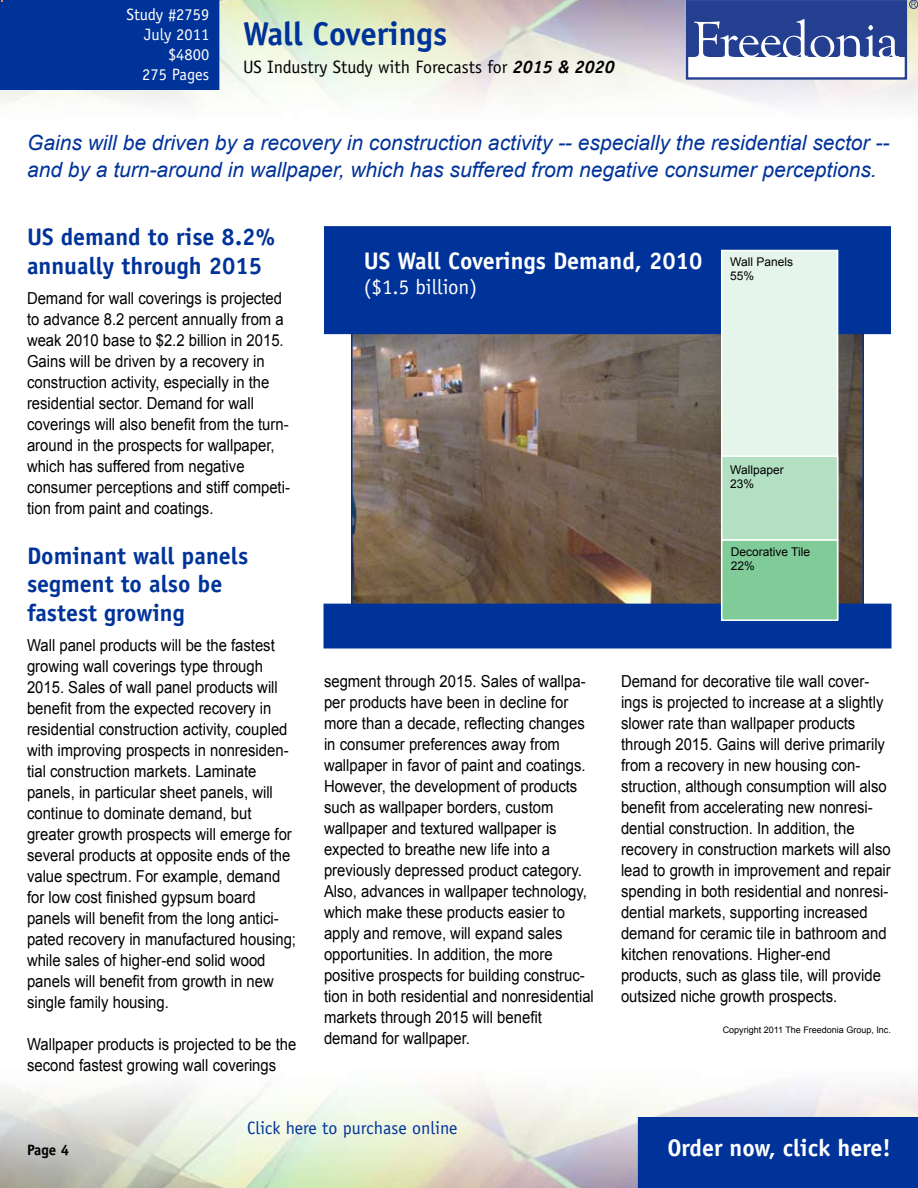
<style>
.page{position:relative;width:918px;height:1188px;background:#fff}
.page>*{position:absolute;margin:0;border:0;box-sizing:border-box;transform-origin:0 0}
.t1{font:700 33px "Officina Sans";color:#039}
.t2{font:700 24px/28.8px "Officina Sans";color:#039}
.t3{font:700 24px "Officina Sans";color:#fff}
.t4{font:italic 21px/27px "Arial";color:#039}
.t5{font:21px "Officina Sans";color:#fff}
.t6{font:18px "Officina Sans";color:#000}
.t7{font:18px "Officina Sans";color:#039}
.t8{font:16.5px/21px "Arial";color:#000;scale:.9 1}
.t9{font:16.5px/19.8px "Officina Sans";color:#fff;text-align:right}
.t10{font:700 15px "Officina Sans";color:#000}
.t11{font:12px/14.2px "Arial";color:#000}
.t12{font:9px "Arial";color:#000}
.s1{font-weight:700;font-style:italic}
</style>
<div class="page">
<div style="left:638px;top:1117px;width:280px;height:71px;background:#039"></div>
<div style="left:686px;top:0;width:221px;height:80px;border:2px solid #243e90"></div>
<div style="left:687px;top:1px;width:218px;height:56px;background:#243e90"></div>
<svg style="left:694px;top:19px;width:205px;height:38px"></svg>
<div style="left:909px;top:0;width:9px;height:9px;border:1px solid #243e90;border-radius:50%"></div>
<svg style="left:911px;top:2px;width:5px;height:5px"></svg>
<img style="left:354px;top:334px;width:507px;height:270px">
<div style="left:325px;top:227px;width:565px;height:106px;background:#039"></div>
<div style="left:324px;top:226px;width:567px;height:108px;border:2px solid #039"></div>
<div style="left:0;top:0;width:219px;height:90px;background:#039"></div>
<div style="left:324px;top:604px;width:567px;height:44px;background:#039"></div>
<div style="left:722px;top:250px;width:116px;height:369px;background:#e6f5eb"></div>
<div style="left:721px;top:250px;width:117px;height:370px;border:2px solid #fff"></div>
<div style="left:722px;top:456px;width:116px;height:84px;background:#b3e0c2"></div>
<div style="left:721px;top:455px;width:117px;height:86px;border:2px solid #fff"></div>
<div style="left:722px;top:540px;width:116px;height:80px;background:#80cc99"></div>
<div style="left:721px;top:539px;width:117px;height:82px;border:2px solid #fff"></div>
<p class="t9" style="left:126px;top:5px;width:84px">Study #2759<br>July 2011 $4800<br>275 Pages</p>
<h1 class="t1" style="left:243px;top:13px;width:206px">Wall Coverings</h1>
<p class="t6" style="left:243px;top:57px;width:373px">US Industry Study with Forecasts for <span class="s1">2015 &amp; 2020</span></p>
<p class="t4" style="left:27px;top:130px;width:864px">Gains will be driven by a recovery in construction activity -- especially the residential sector -- and by a turn-around in wallpaper, which has suffered from negative consumer perceptions.</p>
<h2 class="t2" style="left:27px;top:222px;width:250px">US demand to rise 8.2% annually through 2015</h2>
<p class="t8" style="left:27px;top:288px;width:294px">Demand for wall coverings is projected to advance 8.2 percent annually from a weak 2010 base to $2.2 billion in 2015.<br>Gains will be driven by a recovery in construction activity, especially in the residential sector. Demand for wall coverings will also benefit from the turn&shy;around in the prospects for wallpaper, which has suffered from negative consumer perceptions and stiff competi&shy;tion from paint and coatings.</p>
<h2 class="t2" style="left:27px;top:541px;width:223px">Dominant wall panels segment to also be fastest growing</h2>
<p class="t8" style="left:27px;top:635px;width:300px">Wall panel products will be the fastest growing wall coverings type through 2015. Sales of wall panel products will benefit from the expected recovery in residential construction activity, coupled with improving prospects in nonresiden&shy;tial construction markets. Laminate panels, in particular sheet panels, will continue to dominate demand, but greater growth prospects will emerge for several products at opposite ends of the value spectrum. For example, demand for low cost finished gypsum board panels will benefit from the long antici&shy;pated recovery in manufactured housing; while sales of higher-end solid wood panels will benefit from growth in new single family housing.</p>
<p class="t8" style="left:27px;top:1034px;width:301px">Wallpaper products is projected to be the second fastest growing wall coverings</p>
<h2 class="t3" style="left:364px;top:245px;width:340px">US Wall Coverings Demand, 2010</h2>
<p class="t5" style="left:364px;top:274px;width:115px">($1.5 billion)</p>
<p class="t11" style="left:730px;top:254px;width:64px">Wall Panels<br>55%</p>
<p class="t11" style="left:730px;top:463px;width:55px">Wallpaper<br>23%</p>
<p class="t11" style="left:731px;top:545px;width:81px">Decorative Tile<br>22%</p>
<p class="t8" style="left:324px;top:671px;width:301px">segment through 2015. Sales of wallpa&shy;per products have been in decline for more than a decade, reflecting changes in consumer preferences away from wallpaper in favor of paint and coatings.<br>However, the development of products such as wallpaper borders, custom wallpaper and textured wallpaper is expected to breathe new life into a previously depressed product category.<br>Also, advances in wallpaper technology, which make these products easier to apply and remove, will expand sales opportunities. In addition, the more positive prospects for building construc&shy;tion in both residential and nonresidential markets through 2015 will benefit demand for wallpaper.</p>
<p class="t8" style="left:621px;top:671px;width:301px">Demand for decorative tile wall cover&shy;ings is projected to increase at a slightly slower rate than wallpaper products through 2015. Gains will derive primarily from a recovery in new housing con&shy;struction, although consumption will also benefit from accelerating new nonresi&shy;dential construction. In addition, the recovery in construction markets will also lead to growth in improvement and repair spending in both residential and nonresi&shy;dential markets, supporting increased demand for ceramic tile in bathroom and kitchen renovations. Higher-end products, such as glass tile, will provide outsized niche growth prospects.</p>
<p class="t12" style="left:723px;top:1023px;width:170px">Copyright 2011 The Freedonia Group, Inc.</p>
<p class="t7" style="left:247px;top:1117px;width:212px">Click here to purchase online</p>
<p class="t10" style="left:27px;top:1140px;width:31px">Page</p>
<h2 class="t3" style="left:667px;top:1133px;width:225px">Order now, click here!</h2>
</div>
